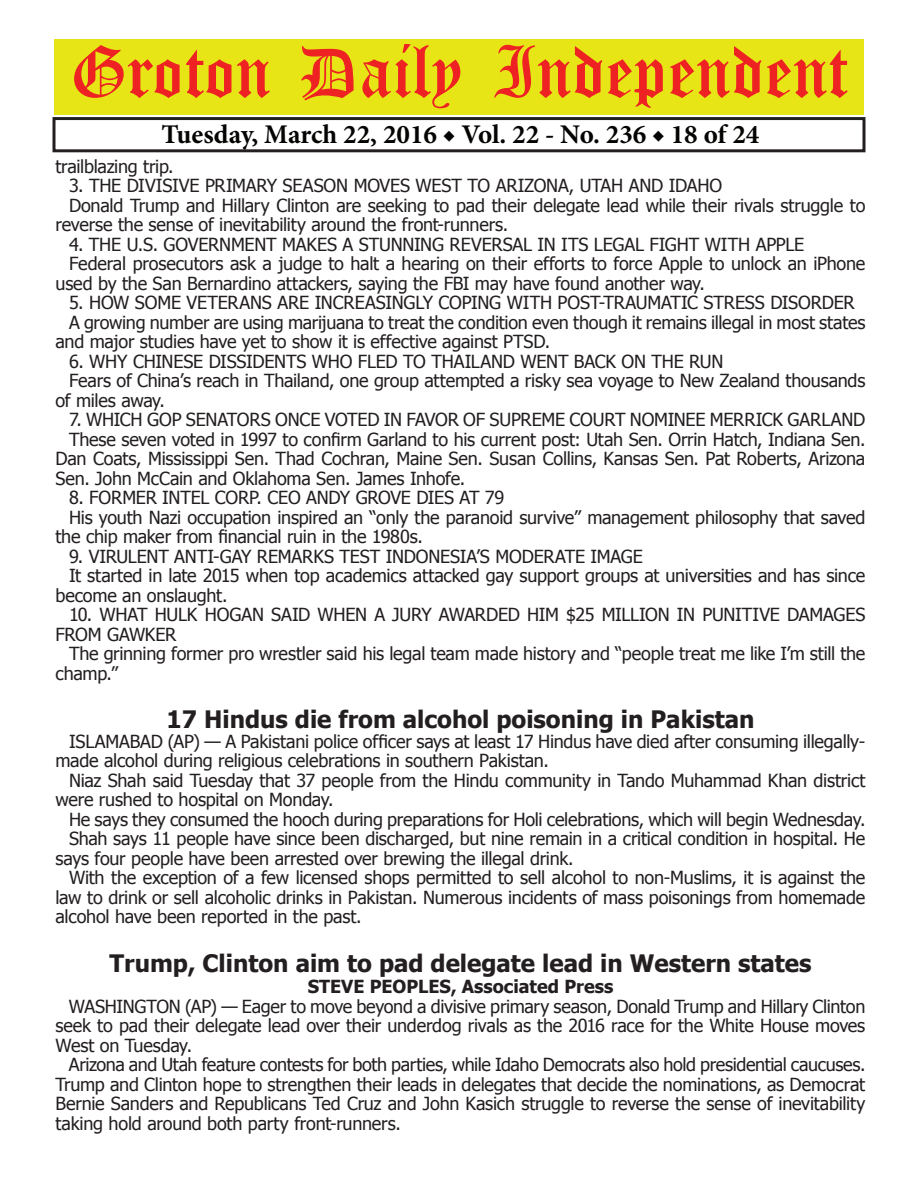
<style>
.page{position:relative;width:918px;height:1188px;background:#fff}
.page>*{position:absolute;margin:0;border:0;box-sizing:border-box;transform-origin:0 0}
.t1{font:54px "Old English Five";color:#ee2123}
.t2{font:700 27px "Minion Pro";color:#040503}
.t3{font:700 24px "Tahoma";color:#231f20}
.t4{font:18px/19.5px "Tahoma";letter-spacing:-.01em;color:#231f20}
.t5{font:700 18px "Tahoma";color:#231f20}
</style>
<div class="page">
<div style="left:52px;top:117px;width:814px;height:35px;border:3px solid #231f20"></div>
<div style="left:54px;top:40px;width:810px;height:75px;background:#e7e515"></div>
<h1 class="t1" style="left:70px;top:47px;width:779px">Groton Daily Independent</h1>
<h2 class="t2" style="left:162px;top:116px;width:599px">Tuesday, March 22, 2016 ◆ Vol. 22 - No. 236 ◆ 18 of 24</h2>
<p class="t4" style="left:56px;top:156px;width:120px">trailblazing trip.</p>
<p class="t4" style="left:69px;top:175px;width:655px">3. THE DIVISIVE PRIMARY SEASON MOVES WEST TO ARIZONA, UTAH AND IDAHO</p>
<p class="t4" style="left:69px;top:195px;width:798px">Donald Trump and Hillary Clinton are seeking to pad their delegate lead while their rivals struggle to</p>
<p class="t4" style="left:56px;top:214px;width:454px">reverse the sense of inevitability around the front-runners.</p>
<p class="t4" style="left:69px;top:234px;width:737px">4. THE U.S. GOVERNMENT MAKES A STUNNING REVERSAL IN ITS LEGAL FIGHT WITH APPLE</p>
<p class="t4" style="left:69px;top:253px;width:798px">Federal prosecutors ask a judge to halt a hearing on their efforts to force Apple to unlock an iPhone</p>
<p class="t4" style="left:56px;top:273px;width:651px">used by the San Bernardino attackers, saying the FBI may have found another way.</p>
<p class="t4" style="left:69px;top:292px;width:787px">5. HOW SOME VETERANS ARE INCREASINGLY COPING WITH POST-TRAUMATIC STRESS DISORDER</p>
<p class="t4" style="left:69px;top:312px;width:798px">A growing number are using marijuana to treat the condition even though it remains illegal in most states</p>
<p class="t4" style="left:56px;top:331px;width:496px">and major studies have yet to show it is effective against PTSD.</p>
<p class="t4" style="left:69px;top:351px;width:656px">6. WHY CHINESE DISSIDENTS WHO FLED TO THAILAND WENT BACK ON THE RUN</p>
<p class="t4" style="left:69px;top:370px;width:798px">Fears of China’s reach in Thailand, one group attempted a risky sea voyage to New Zealand thousands</p>
<p class="t4" style="left:56px;top:390px;width:111px">of miles away.</p>
<p class="t4" style="left:69px;top:409px;width:798px">7. WHICH GOP SENATORS ONCE VOTED IN FAVOR OF SUPREME COURT NOMINEE MERRICK GARLAND</p>
<p class="t4" style="left:69px;top:429px;width:798px">These seven voted in 1997 to confirm Garland to his current post: Utah Sen. Orrin Hatch, Indiana Sen.</p>
<p class="t4" style="left:56px;top:448px;width:811px">Dan Coats, Mississippi Sen. Thad Cochran, Maine Sen. Susan Collins, Kansas Sen. Pat Roberts, Arizona</p>
<p class="t4" style="left:56px;top:468px;width:411px">Sen. John McCain and Oklahoma Sen. James Inhofe.</p>
<p class="t4" style="left:69px;top:487px;width:437px">8. FORMER INTEL CORP. CEO ANDY GROVE DIES AT 79</p>
<p class="t4" style="left:69px;top:507px;width:798px">His youth Nazi occupation inspired an “only the paranoid survive” management philosophy that saved</p>
<p class="t4" style="left:56px;top:526px;width:369px">the chip maker from financial ruin in the 1980s.</p>
<p class="t4" style="left:69px;top:546px;width:575px">9. VIRULENT ANTI-GAY REMARKS TEST INDONESIA’S MODERATE IMAGE</p>
<p class="t4" style="left:69px;top:565px;width:798px">It started in late 2015 when top academics attacked gay support groups at universities and has since</p>
<p class="t4" style="left:56px;top:585px;width:173px">become an onslaught.</p>
<p class="t4" style="left:56px;top:604px;width:811px;text-indent:14px">10. WHAT HULK HOGAN SAID WHEN A JURY AWARDED HIM $25 MILLION IN PUNITIVE DAMAGES<br>FROM GAWKER</p>
<p class="t4" style="left:56px;top:643px;width:811px;text-indent:14px">The grinning former pro wrestler said his legal team made history and “people treat me like I’m still the champ.”</p>
<h3 class="t3" style="left:167px;top:703px;width:589px">17 Hindus die from alcohol poisoning in Pakistan</h3>
<p class="t4" style="left:56px;top:731px;width:811px;text-indent:14px">ISLAMABAD (AP) — A Pakistani police officer says at least 17 Hindus have died after consuming illegally&shy;made alcohol during religious celebrations in southern Pakistan.</p>
<p class="t4" style="left:56px;top:770px;width:811px;text-indent:14px">Niaz Shah said Tuesday that 37 people from the Hindu community in Tando Muhammad Khan district were rushed to hospital on Monday.</p>
<p class="t4" style="left:69px;top:809px;width:798px">He says they consumed the hooch during preparations for Holi celebrations, which will begin Wednesday.</p>
<p class="t4" style="left:69px;top:828px;width:798px">Shah says 11 people have since been discharged, but nine remain in a critical condition in hospital. He</p>
<p class="t4" style="left:56px;top:848px;width:520px">says four people have been arrested over brewing the illegal drink.</p>
<p class="t4" style="left:69px;top:867px;width:798px">With the exception of a few licensed shops permitted to sell alcohol to non-Muslims, it is against the</p>
<p class="t4" style="left:56px;top:887px;width:811px">law to drink or sell alcoholic drinks in Pakistan. Numerous incidents of mass poisonings from homemade</p>
<p class="t4" style="left:56px;top:906px;width:308px">alcohol have been reported in the past.</p>
<h3 class="t3" style="left:110px;top:946px;width:703px">Trump, Clinton aim to pad delegate lead in Western states</h3>
<p class="t5" style="left:308px;top:974px;width:307px">STEVE PEOPLES, Associated Press</p>
<p class="t4" style="left:55px;top:996px;width:811px;text-align:justify;text-indent:14px">WASHINGTON (AP) — Eager to move beyond a divisive primary season, Donald Trump and Hillary Clinton seek to pad their delegate lead over their underdog rivals as the 2016 race for the White House moves West on Tuesday.</p>
<p class="t4" style="left:55px;top:1054px;width:812px;text-align:justify;text-indent:14px">Arizona and Utah feature contests for both parties, while Idaho Democrats also hold presidential caucuses.<br>Trump and Clinton hope to strengthen their leads in delegates that decide the nominations, as Democrat Bernie Sanders and Republicans Ted Cruz and John Kasich struggle to reverse the sense of inevitability taking hold around both party front-runners.</p>
</div>
